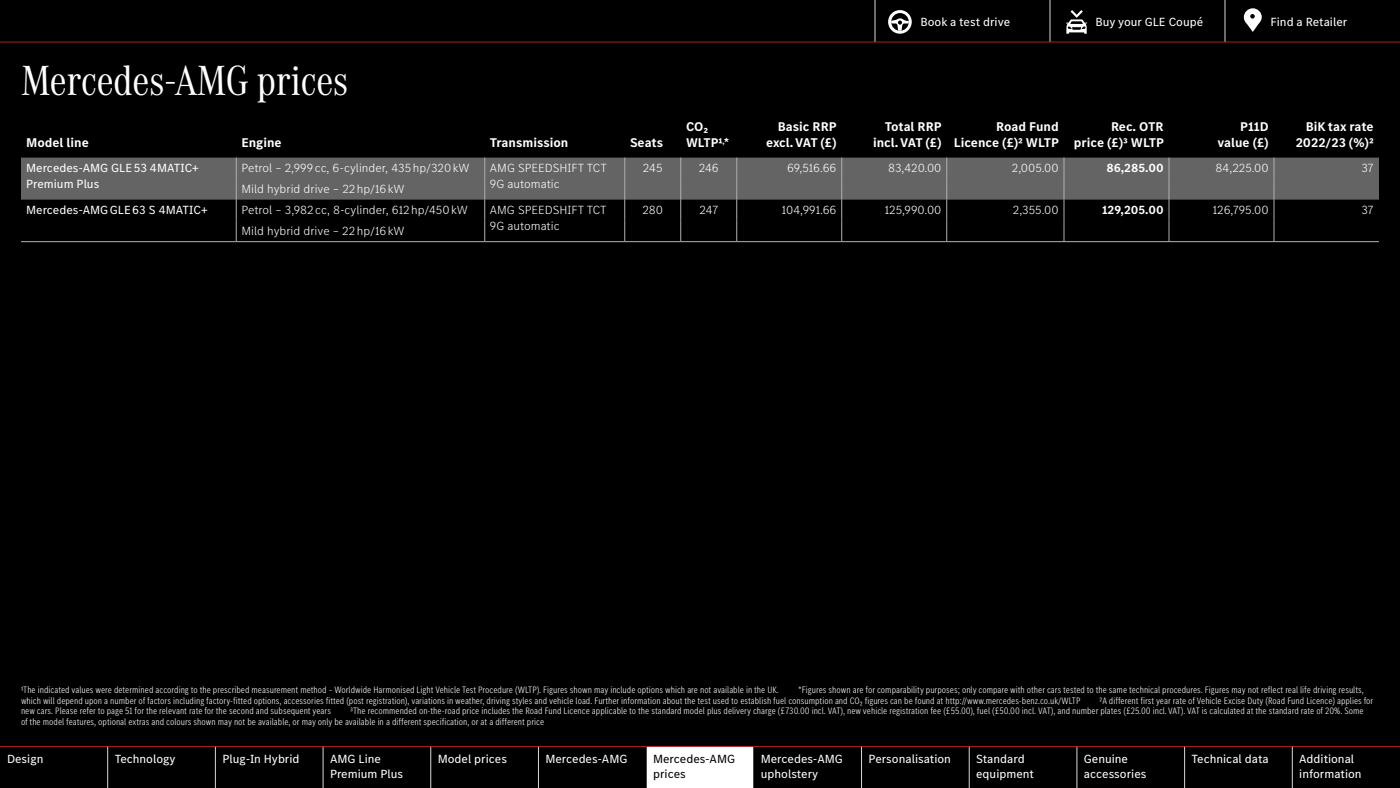
<style>
.page{position:relative;width:1400px;height:788px;background:#fff}
.page>*{position:absolute;margin:0;border:0;box-sizing:border-box;transform-origin:0 0}
.t1{font:43.75px "MB Corpo A Title Cond";color:#fff}
.t2{font:700 13.12px/15.8px "MB Corpo S Text";color:#fff;text-align:right}
.t3{font:12.25px/14.7px "MB Corpo S Text";color:#fff}
.t4{font:300 12.25px/15.8px "MB Corpo S Text";color:#fff}
.t5{font:700 12.25px "MB Corpo S Text";color:#fff}
.t6{font:12.25px/14.7px "MB Corpo S Text";color:#000}
.t7{font:300 condensed 9.62px/10.5px "MB Corpo S Text";color:#fff}
</style>
<div class="page">
<div style="left:0;top:42px;width:1400px;height:704px;background:#000"></div>
<svg style="left:21px;top:158px;width:1358px;height:83px"></svg>
<hr style="left:21px;top:241px;width:215px;height:1px;background:#b3b2b2">
<hr style="left:236px;top:241px;width:249px;height:1px;background:#b3b2b2">
<hr style="left:485px;top:241px;width:140px;height:1px;background:#b3b2b2">
<hr style="left:625px;top:241px;width:56px;height:1px;background:#b3b2b2">
<hr style="left:681px;top:241px;width:56px;height:1px;background:#b3b2b2">
<hr style="left:737px;top:241px;width:105px;height:1px;background:#b3b2b2">
<hr style="left:842px;top:241px;width:105px;height:1px;background:#b3b2b2">
<hr style="left:947px;top:241px;width:117px;height:1px;background:#b3b2b2">
<hr style="left:1064px;top:241px;width:105px;height:1px;background:#b3b2b2">
<hr style="left:1169px;top:241px;width:105px;height:1px;background:#b3b2b2">
<hr style="left:1274px;top:241px;width:105px;height:1px;background:#b3b2b2">
<svg style="left:0;top:747px;width:1400px;height:41px;background:#131313"></svg>
<hr style="left:861px;top:746px;width:1px;height:42px;background:#d8d8d8">
<hr style="left:1076px;top:746px;width:1px;height:42px;background:#d8d8d8">
<hr style="left:1184px;top:746px;width:1px;height:42px;background:#d8d8d8">
<hr style="left:969px;top:746px;width:1px;height:42px;background:#d8d8d8">
<hr style="left:1292px;top:746px;width:1px;height:42px;background:#d8d8d8">
<hr style="left:107px;top:746px;width:1px;height:42px;background:#d8d8d8">
<hr style="left:215px;top:746px;width:1px;height:42px;background:#d8d8d8">
<hr style="left:323px;top:746px;width:1px;height:42px;background:#d8d8d8">
<hr style="left:430px;top:746px;width:1px;height:42px;background:#d8d8d8">
<hr style="left:538px;top:746px;width:1px;height:42px;background:#d8d8d8">
<hr style="left:646px;top:746px;width:1px;height:42px;background:#000">
<hr style="left:753px;top:746px;width:1px;height:42px;background:#000">
<div style="left:0;top:0;width:1400px;height:42px;background:#000"></div>
<svg style="left:875px;top:0;width:525px;height:42px"></svg>
<hr style="left:0;top:746px;width:1400px;height:1px;background:#b21e23">
<hr style="left:0;top:42px;width:1400px;height:1px;background:#b21e23">
<h1 class="t1" style="left:21px;top:51px;width:329px">Mercedes-AMG prices</h1>
<h2 class="t2" style="left:26px;top:134px;width:64px">Model line</h2>
<h2 class="t2" style="left:242px;top:134px;width:42px">Engine</h2>
<h2 class="t2" style="left:490px;top:134px;width:80px">Transmission</h2>
<h2 class="t2" style="left:630px;top:134px;width:35px">Seats</h2>
<p class="t3" style="left:920px;top:14px;width:91px">Book a test drive</p>
<p class="t3" style="left:1096px;top:14px;width:109px">Buy your GLE Coupé</p>
<p class="t3" style="left:1271px;top:14px;width:78px">Find a Retailer</p>
<h2 class="t2" style="left:686px;top:119px;width:45px;text-align:left">CO₂<br>WLTP¹<sup>,</sup>*</h2>
<h2 class="t2" style="left:766px;top:119px;width:72px">Basic RRP excl. VAT (£)</h2>
<h2 class="t2" style="left:873px;top:119px;width:70px">Total RRP incl. VAT (£)</h2>
<h2 class="t2" style="left:954px;top:119px;width:107px">Road Fund<br>Licence (£)² WLTP</h2>
<h2 class="t2" style="left:1074px;top:119px;width:92px">Rec. OTR<br>price (£)³ WLTP</h2>
<h2 class="t2" style="left:1217px;top:119px;width:53px">P11D value (£)</h2>
<h2 class="t2" style="left:1296px;top:119px;width:80px">BiK tax rate<br>2022/23 (%)²</h2>
<p class="t3" style="left:26px;top:160px;width:174px;line-height:15.8px">Mercedes-AMG GLE 53 4MATIC+<br>Premium Plus</p>
<p class="t4" style="left:241px;top:159px;width:230px">Petrol – 2,999 cc, 6-cylinder, 435 hp/320 kW</p>
<p class="t4" style="left:490px;top:159px;width:118px">AMG SPEEDSHIFT TCT<br>9G automatic</p>
<p class="t4" style="left:643px;top:159px;width:21px">245</p>
<p class="t4" style="left:699px;top:159px;width:22px">246</p>
<p class="t4" style="left:787px;top:159px;width:51px">69,516.66</p>
<p class="t4" style="left:888px;top:159px;width:55px">83,420.00</p>
<p class="t4" style="left:1012px;top:159px;width:48px">2,005.00</p>
<p class="t5" style="left:1106px;top:160px;width:59px">86,285.00</p>
<p class="t4" style="left:1216px;top:159px;width:55px">84,225.00</p>
<p class="t4" style="left:1361px;top:159px;width:14px">37</p>
<p class="t4" style="left:241px;top:180px;width:165px">Mild hybrid drive – 22 hp/16 kW</p>
<p class="t3" style="left:26px;top:202px;width:183px">Mercedes-AMG GLE 63 S 4MATIC+</p>
<p class="t4" style="left:241px;top:201px;width:228px">Petrol – 3,982 cc, 8-cylinder, 612 hp/450 kW</p>
<p class="t4" style="left:490px;top:201px;width:118px">AMG SPEEDSHIFT TCT<br>9G automatic</p>
<p class="t4" style="left:642px;top:201px;width:22px">280</p>
<p class="t4" style="left:699px;top:201px;width:20px">247</p>
<p class="t4" style="left:782px;top:201px;width:56px">104,991.66</p>
<p class="t4" style="left:885px;top:201px;width:58px">125,990.00</p>
<p class="t4" style="left:1013px;top:201px;width:47px">2,355.00</p>
<p class="t5" style="left:1102px;top:202px;width:63px">129,205.00</p>
<p class="t4" style="left:1213px;top:201px;width:57px">126,795.00</p>
<p class="t4" style="left:1361px;top:201px;width:14px">37</p>
<p class="t4" style="left:241px;top:222px;width:165px">Mild hybrid drive – 22 hp/16 kW</p>
<p class="t7" style="left:21px;top:684px;width:759px">¹The indicated values were determined according to the prescribed measurement method – Worldwide Harmonised Light Vehicle Test Procedure (WLTP). Figures shown may include options which are not available in the UK.</p>
<p class="t7" style="left:21px;top:684px;width:1344px;text-indent:777px">*Figures shown are for comparability purposes; only compare with other cars tested to the same technical procedures. Figures may not reflect real life driving results, which will depend upon a number of factors including factory-fitted options, accessories fitted (post registration), variations in weather, driving styles and vehicle load. Further information about the test used to establish fuel consumption and CO₂ figures can be found at http://www.mercedes-benz.co.uk/WLTP</p>
<p class="t7" style="left:1099px;top:695px;width:275px">²A different first year rate of Vehicle Excise Duty (Road Fund Licence) applies for</p>
<p class="t7" style="left:21px;top:705px;width:1344px;text-indent:329px">³The recommended on-the-road price includes the Road Fund Licence applicable to the standard model plus delivery charge (£730.00 incl. VAT), new vehicle registration fee (£55.00), fuel (£50.00 incl. VAT), and number plates (£25.00 incl. VAT). VAT is calculated at the standard rate of 20%. Some of the model features, optional extras and colours shown may not be available, or may only be available in a different specification, or at a different price</p>
<p class="t3" style="left:7px;top:751px;width:38px">Design</p>
<p class="t3" style="left:115px;top:751px;width:62px">Technology</p>
<p class="t3" style="left:222px;top:751px;width:79px">Plug-In Hybrid</p>
<p class="t3" style="left:330px;top:751px;width:75px">AMG Line<br>Premium Plus</p>
<p class="t3" style="left:438px;top:751px;width:71px">Model prices</p>
<p class="t3" style="left:545px;top:751px;width:84px">Mercedes-AMG</p>
<p class="t6" style="left:653px;top:751px;width:84px">Mercedes-AMG prices</p>
<p class="t3" style="left:761px;top:751px;width:84px">Mercedes-AMG upholstery</p>
<p class="t3" style="left:869px;top:751px;width:84px">Personalisation</p>
<p class="t3" style="left:976px;top:751px;width:59px">Standard equipment</p>
<p class="t3" style="left:1084px;top:751px;width:64px">Genuine accessories</p>
<p class="t3" style="left:1192px;top:751px;width:79px">Technical data</p>
<p class="t3" style="left:1299px;top:751px;width:64px">Additional information</p>
<p class="t7" style="left:21px;top:705px;width:312px">new cars. Please refer to page 51 for the relevant rate for the second and subsequent years</p>
</div>
